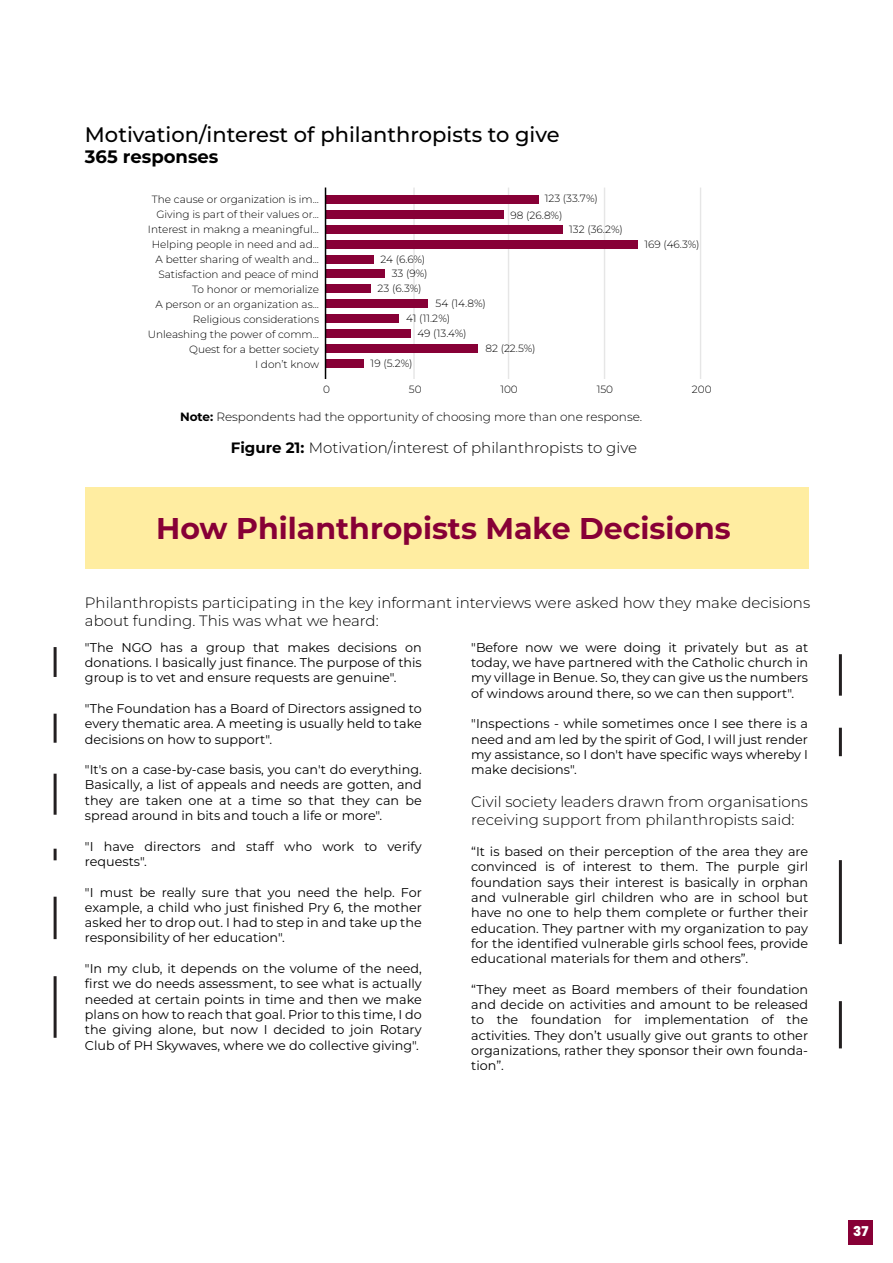
<style>
.page{position:relative;width:893px;height:1263px;background:#fff}
.page>*{position:absolute;margin:0;border:0;box-sizing:border-box;transform-origin:0 0}
.t1{font:700 30px "Montserrat";color:#870036}
.t2{font:500 21px "Montserrat";color:#000}
.t3{font:700 18px "Montserrat";color:#000}
.t4{font:300 15px/18px "Montserrat";color:#000}
.t5{font:800 13.5px "Poppins";color:#fff}
.t6{font:12.75px/15.3px "Montserrat";color:#000;text-align:justify}
.t7{font:300 12px "Montserrat";color:#000}
.t8{font:300 10.5px/15px "Montserrat";color:#000;text-align:right}
.s1{font-weight:700}
</style>
<div class="page">
<div style="left:848px;top:1220px;width:25px;height:24px;background:#870036"></div>
<div style="left:85px;top:487px;width:723px;height:81px;background:#ffeda1"></div>
<hr style="left:413px;top:187px;width:2px;height:192px;background:#000">
<hr style="left:508px;top:187px;width:1px;height:192px;background:#000">
<hr style="left:604px;top:187px;width:1px;height:192px;background:#000">
<hr style="left:700px;top:187px;width:1px;height:192px;background:#000">
<div style="left:325px;top:195px;width:214px;height:8px;background:#870036"></div>
<div style="left:325px;top:210px;width:178px;height:9px;background:#870036"></div>
<div style="left:325px;top:225px;width:237px;height:8px;background:#870036"></div>
<div style="left:325px;top:240px;width:312px;height:9px;background:#870036"></div>
<div style="left:325px;top:255px;width:48px;height:9px;background:#870036"></div>
<div style="left:325px;top:269px;width:60px;height:9px;background:#870036"></div>
<div style="left:325px;top:284px;width:45px;height:9px;background:#870036"></div>
<div style="left:325px;top:299px;width:103px;height:9px;background:#870036"></div>
<div style="left:325px;top:314px;width:74px;height:9px;background:#870036"></div>
<div style="left:325px;top:329px;width:86px;height:9px;background:#870036"></div>
<div style="left:325px;top:344px;width:152px;height:9px;background:#870036"></div>
<div style="left:325px;top:359px;width:39px;height:9px;background:#870036"></div>
<hr style="left:325px;top:187px;width:1px;height:192px;background:#000">
<hr style="left:54px;top:647px;width:3px;height:30px;background:#231f20">
<hr style="left:54px;top:714px;width:3px;height:29px;background:#231f20">
<hr style="left:54px;top:774px;width:3px;height:41px;background:#231f20">
<hr style="left:54px;top:897px;width:3px;height:42px;background:#231f20">
<hr style="left:54px;top:976px;width:3px;height:62px;background:#231f20">
<svg style="left:54px;top:849px;width:3px;height:11px"></svg>
<hr style="left:839px;top:860px;width:3px;height:84px;background:#231f20">
<hr style="left:839px;top:728px;width:3px;height:28px;background:#231f20">
<hr style="left:839px;top:654px;width:3px;height:42px;background:#231f20">
<hr style="left:839px;top:1001px;width:3px;height:47px;background:#231f20">
<h2 class="t2" style="left:85px;top:120px;width:476px">Motivation/interest of philanthropists to give</h2>
<h3 class="t3" style="left:85px;top:145px;width:135px">365 responses</h3>
<p class="t8" style="left:148px;top:191px;width:173px">The cause or organization is im...<br>Giving is part of their values or...<br>Interest in makng a meaningful...<br>Helping people in need and ad...<br>A better sharing of wealth and...<br>Satisfaction and peace of mind<br>To honor or memorialize<br>A person or an organization as...<br>Religious considerations<br>Unleashing the power of comm...<br>Quest for a better society<br>I don’t know</p>
<p class="t8" style="left:380px;top:251px;width:46px">24 (6.6%)</p>
<p class="t8" style="left:392px;top:266px;width:37px">33 (9%)</p>
<p class="t8" style="left:378px;top:281px;width:45px">23 (6.3%)</p>
<p class="t8" style="left:436px;top:296px;width:52px">54 (14.8%)</p>
<p class="t8" style="left:406px;top:311px;width:45px">41 (11.2%)</p>
<p class="t8" style="left:417px;top:326px;width:51px">49 (13.4%)</p>
<p class="t8" style="left:511px;top:190px;width:89px;line-height:16.8px;text-align:left;text-indent:34px">123 (33.7%)<br>98 (26.8%)</p>
<p class="t8" style="left:569px;top:221px;width:55px">132 (36.2%)</p>
<p class="t8" style="left:371px;top:356px;width:43px">19 (5.2%)</p>
<p class="t8" style="left:485px;top:341px;width:52px">82 (22.5%)</p>
<p class="t8" style="left:644px;top:236px;width:57px">169 (46.3%)</p>
<p class="t8" style="left:323px;top:382px;width:8px">0</p>
<p class="t8" style="left:409px;top:382px;width:14px">50</p>
<p class="t8" style="left:500px;top:382px;width:19px">100</p>
<p class="t8" style="left:597px;top:382px;width:18px">150</p>
<p class="t8" style="left:692px;top:382px;width:21px">200</p>
<p class="t7" style="left:180px;top:409px;width:464px"><span class="s1">Note:</span> Respondents had the opportunity of choosing more than one response.</p>
<p class="t4" style="left:231px;top:439px;width:408px"><span class="s1">Figure 21:</span> Motivation/interest of philanthropists to give</p>
<h1 class="t1" style="left:156px;top:508px;width:576px">How Philanthropists Make Decisions</h1>
<p class="t4" style="left:85px;top:594px;width:727px">Philanthropists participating in the key informant interviews were asked how they make decisions about funding. This was what we heard:</p>
<p class="t6" style="left:471px;top:639px;width:338px">"Before now we were doing it privately but as at today, we have partnered with the Catholic church in my village in Benue. So, they can give us the numbers of windows around there, so we can then support".</p>
<p class="t6" style="left:471px;top:716px;width:338px">"Inspections - while sometimes once I see there is a need and am led by the spirit of God, I will just render my assistance, so I don't have specific ways whereby I make decisions".</p>
<p class="t4" style="left:471px;top:793px;width:338px">Civil society leaders drawn from organisations receiving support from philanthropists said:</p>
<p class="t6" style="left:471px;top:843px;width:338px">“It is based on their perception of the area they are convinced is of interest to them. The purple girl foundation says their interest is basically in orphan and vulnerable girl children who are in school but have no one to help them complete or further their education. They partner with my organization to pay for the identified vulnerable girls school fees, provide educational materials for them and others”.</p>
<p class="t6" style="left:471px;top:981px;width:338px">“They meet as Board members of their foundation and decide on activities and amount to be released to the foundation for implementation of the activities. They don’t usually give out grants to other organizations, rather they sponsor their own founda&shy;tion”.</p>
<p class="t6" style="left:85px;top:639px;width:338px">"The NGO has a group that makes decisions on donations. I basically just finance. The purpose of this group is to vet and ensure requests are genuine".</p>
<p class="t6" style="left:85px;top:700px;width:338px">"The Foundation has a Board of Directors assigned to every thematic area. A meeting is usually held to take decisions on how to support".</p>
<p class="t6" style="left:85px;top:762px;width:338px">"It's on a case-by-case basis, you can't do everything.<br>Basically, a list of appeals and needs are gotten, and they are taken one at a time so that they can be spread around in bits and touch a life or more".</p>
<p class="t6" style="left:85px;top:838px;width:338px">"I have directors and staff who work to verify requests".</p>
<p class="t6" style="left:85px;top:884px;width:338px">"I must be really sure that you need the help. For example, a child who just finished Pry 6, the mother asked her to drop out. I had to step in and take up the responsibility of her education".</p>
<p class="t6" style="left:85px;top:960px;width:338px">"In my club, it depends on the volume of the need, first we do needs assessment, to see what is actually needed at certain points in time and then we make plans on how to reach that goal. Prior to this time, I do the giving alone, but now I decided to join Rotary Club of PH Skywaves, where we do collective giving".</p>
<p class="t5" style="left:853px;top:1224px;width:17px">37</p>
</div>
